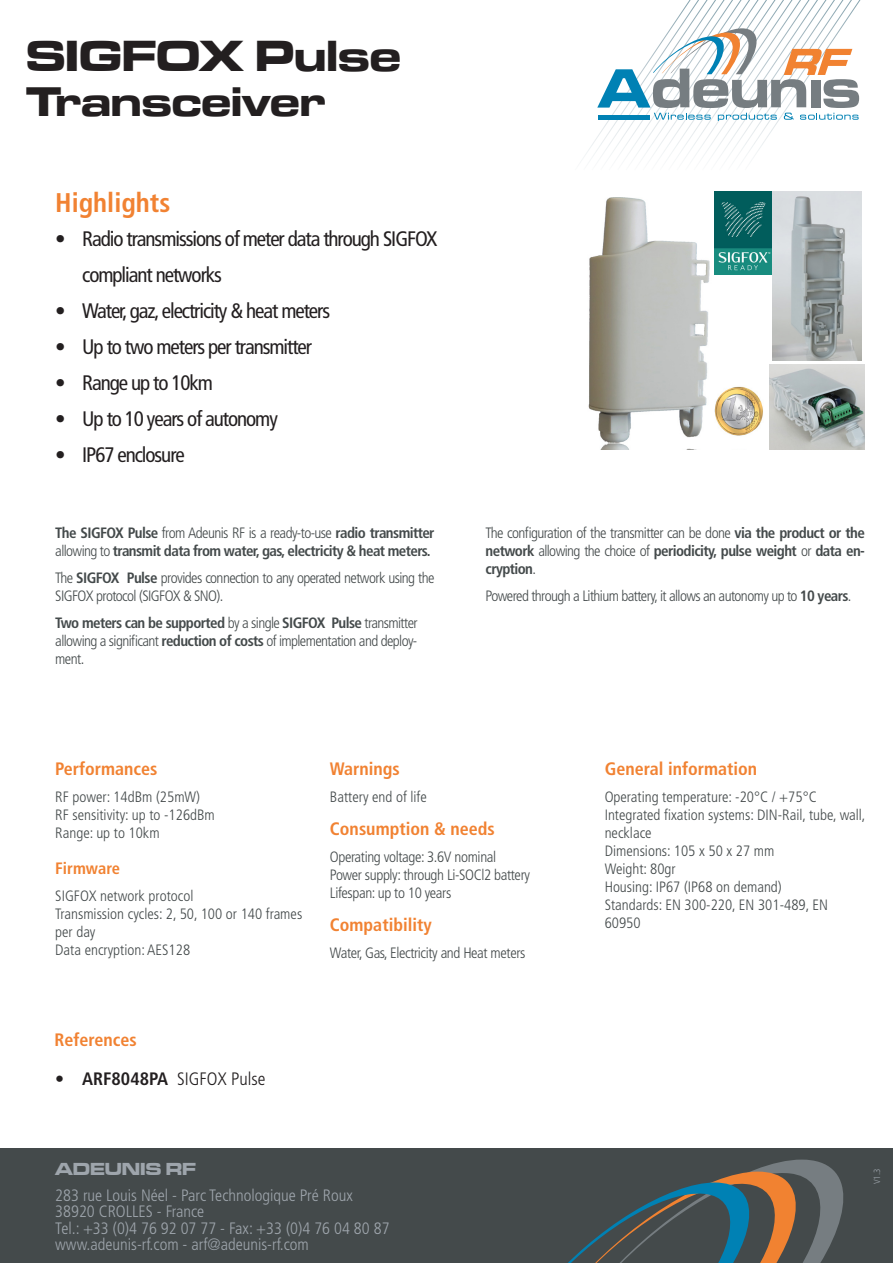
<style>
.page{position:relative;width:893px;height:1263px;background:#fff}
.page>*{position:absolute;margin:0;border:0;box-sizing:border-box;transform-origin:0 0}
.t1{font:45px "ft 77";color:#231f20}
.t2{font:42.75px "ft 77";color:#231f20}
.t3{font:700 condensed 27px "Frutiger LT";color:#f18232}
.t4{font:condensed 21px/36px "Frutiger LT";letter-spacing:-.05em;color:#231f20}
.Titres_gris_1er_nive{font:700 condensed 18px "Frutiger LT";color:#f18232}
.t5{font:300 condensed 18px "Frutiger LT";color:#231f20}
.t6{font:18px "ft 77";color:#9ea5ac}
.t7{font:300 condensed 16.5px/16.5px "Frutiger LT";color:#9ea5ac}
.t8{font:700 condensed 16.5px "Frutiger LT";color:#f18232}
.Titres_gris_1er_nive-2{font:300 condensed 15px/18px "Frutiger LT";letter-spacing:-.025em;color:#444a4b;text-align:justify}
.Titres_gris_1er_nive-3{font:300 condensed 15px/18px "Frutiger LT";color:#444a4b}
.Titres_gris_1er_nive-4{font:700 condensed 15px/18px "Frutiger LT";letter-spacing:-.04em;color:#444a4b}
.t9{font:300 condensed 9px "Frutiger LT";color:#9ea5ac}
.s1{font-weight:300}
.s2{font-weight:700}
</style>
<div class="page">
<svg style="left:583px;top:0;width:278px;height:158px"></svg>
<hr style="left:598px;top:116px;width:52px;height:4px;background:#0081b4">
<div style="left:0;top:1148px;width:893px;height:115px;background:#444a4b"></div>
<svg style="left:568px;top:1159px;width:276px;height:104px"></svg>
<img style="left:588px;top:198px;width:177px;height:252px">
<img style="left:770px;top:365px;width:95px;height:85px">
<img style="left:773px;top:191px;width:89px;height:170px">
<img style="left:715px;top:191px;width:56px;height:83px">
<p class="t1" style="left:26px;top:26px;width:376px">SIGFOX Pulse</p>
<p class="t2" style="left:26px;top:73px;width:301px">Transceiver</p>
<p class="t3" style="left:55px;top:186px;width:117px">Highlights</p>
<p class="t4" style="left:82px;top:221px;width:357px;text-indent:-27px">• Radio transmissions of meter data through SIGFOX compliant networks</p>
<p class="t4" style="left:55px;top:293px;width:276px">• Water, gaz, electricity &amp; heat meters</p>
<p class="t4" style="left:55px;top:329px;width:258px">• Up to two meters per transmitter</p>
<p class="t4" style="left:55px;top:365px;width:159px">• Range up to 10km</p>
<p class="t4" style="left:55px;top:401px;width:224px">• Up to 10 years of autonomy</p>
<p class="t4" style="left:55px;top:437px;width:131px">• IP67 enclosure</p>
<p class="Titres_gris_1er_nive-4" style="left:55px;top:523px;width:381px">The SIGFOX Pulse <span class="s1">from Adeunis RF is a ready-to-use</span> radio transmitter <span class="s1">allowing to</span> transmit data from water, gas, electricity &amp; heat meters.</p>
<p class="Titres_gris_1er_nive-2" style="left:55px;top:568px;width:381px">The <span class="s2">SIGFOX Pulse</span> provides connection to any operated network using the<br>SIGFOX protocol (SIGFOX &amp; SNO).</p>
<p class="Titres_gris_1er_nive-2" style="left:55px;top:613px;width:364px"><span class="s2">Two meters can be supported</span> by a single <span class="s2">SIGFOX Pulse</span> transmitter allowing a significant <span class="s2">reduction of costs</span> of implementation and deploy&shy;ment.</p>
<p class="Titres_gris_1er_nive-2" style="left:486px;top:523px;width:381px">The configuration of the transmitter can be done <span class="s2">via the product or the network</span> allowing the choice of <span class="s2">periodicity, pulse weight</span> or <span class="s2">data en&shy;cryption</span>.</p>
<p class="Titres_gris_1er_nive-2" style="left:486px;top:586px;width:367px">Powered through a Lithium battery, it allows an autonomy up to <span class="s2">10 years</span>.</p>
<p class="Titres_gris_1er_nive" style="left:55px;top:758px;width:104px">Performances</p>
<p class="Titres_gris_1er_nive-3" style="left:55px;top:788px;width:146px">RF power: 14dBm (25mW)</p>
<p class="Titres_gris_1er_nive-3" style="left:55px;top:806px;width:161px">RF sensitivity: up to -126dBm</p>
<p class="Titres_gris_1er_nive-3" style="left:55px;top:824px;width:106px">Range: up to 10km</p>
<p class="t8" style="left:55px;top:858px;width:66px">Firmware</p>
<p class="Titres_gris_1er_nive-3" style="left:55px;top:887px;width:140px">SIGFOX network protocol</p>
<p class="Titres_gris_1er_nive-3" style="left:55px;top:905px;width:248px">Transmission cycles: 2, 50, 100 or 140 frames per day</p>
<p class="Titres_gris_1er_nive-3" style="left:55px;top:941px;width:136px">Data encryption: AES128</p>
<p class="Titres_gris_1er_nive" style="left:330px;top:758px;width:71px">Warnings</p>
<p class="Titres_gris_1er_nive-3" style="left:330px;top:788px;width:98px">Battery end of life</p>
<p class="Titres_gris_1er_nive" style="left:330px;top:818px;width:166px">Consumption &amp; needs</p>
<p class="Titres_gris_1er_nive-2" style="left:330px;top:848px;width:168px">Operating voltage: 3.6V nominal</p>
<p class="Titres_gris_1er_nive-2" style="left:330px;top:866px;width:202px">Power supply: through Li-SOCl2 battery</p>
<p class="Titres_gris_1er_nive-2" style="left:330px;top:884px;width:123px">Lifespan: up to 10 years</p>
<p class="Titres_gris_1er_nive" style="left:330px;top:914px;width:103px">Compatibility</p>
<p class="Titres_gris_1er_nive-2" style="left:330px;top:944px;width:197px">Water, Gas, Electricity and Heat meters</p>
<p class="Titres_gris_1er_nive" style="left:54px;top:1029px;width:84px">References</p>
<p class="t5" style="left:55px;top:1068px;width:212px"><span class="s2">• ARF8048PA</span> SIGFOX Pulse</p>
<p class="t6" style="left:55px;top:1157px;width:142px">ADEUNIS RF</p>
<p class="t7" style="left:55px;top:1187px;width:336px">283 rue Louis Néel - Parc Technologique Pré Roux 38920 CROLLES - France<br>Tel.: +33 (0)4 76 92 07 77 - Fax: +33 (0)4 76 04 80 87 www.adeunis-rf.com - arf@adeunis-rf.com</p>
<p class="Titres_gris_1er_nive" style="left:605px;top:758px;width:154px">General information</p>
<p class="Titres_gris_1er_nive-3" style="left:605px;top:788px;width:214px">Operating temperature: -20°C / +75°C</p>
<p class="Titres_gris_1er_nive-3" style="left:605px;top:806px;width:262px">Integrated fixation systems: DIN-Rail, tube, wall, necklace</p>
<p class="Titres_gris_1er_nive-3" style="left:605px;top:842px;width:171px">Dimensions: 105 x 50 x 27 mm</p>
<p class="Titres_gris_1er_nive-3" style="left:605px;top:860px;width:73px">Weight: 80gr</p>
<p class="Titres_gris_1er_nive-3" style="left:605px;top:878px;width:179px">Housing: IP67 (IP68 on demand)</p>
<p class="Titres_gris_1er_nive-3" style="left:605px;top:896px;width:225px">Standards: EN 300-220, EN 301-489, EN<br>60950</p>
<p class="t9" style="left:872px;top:1184px;width:17px;rotate:-90deg">V1.3</p>
</div>
